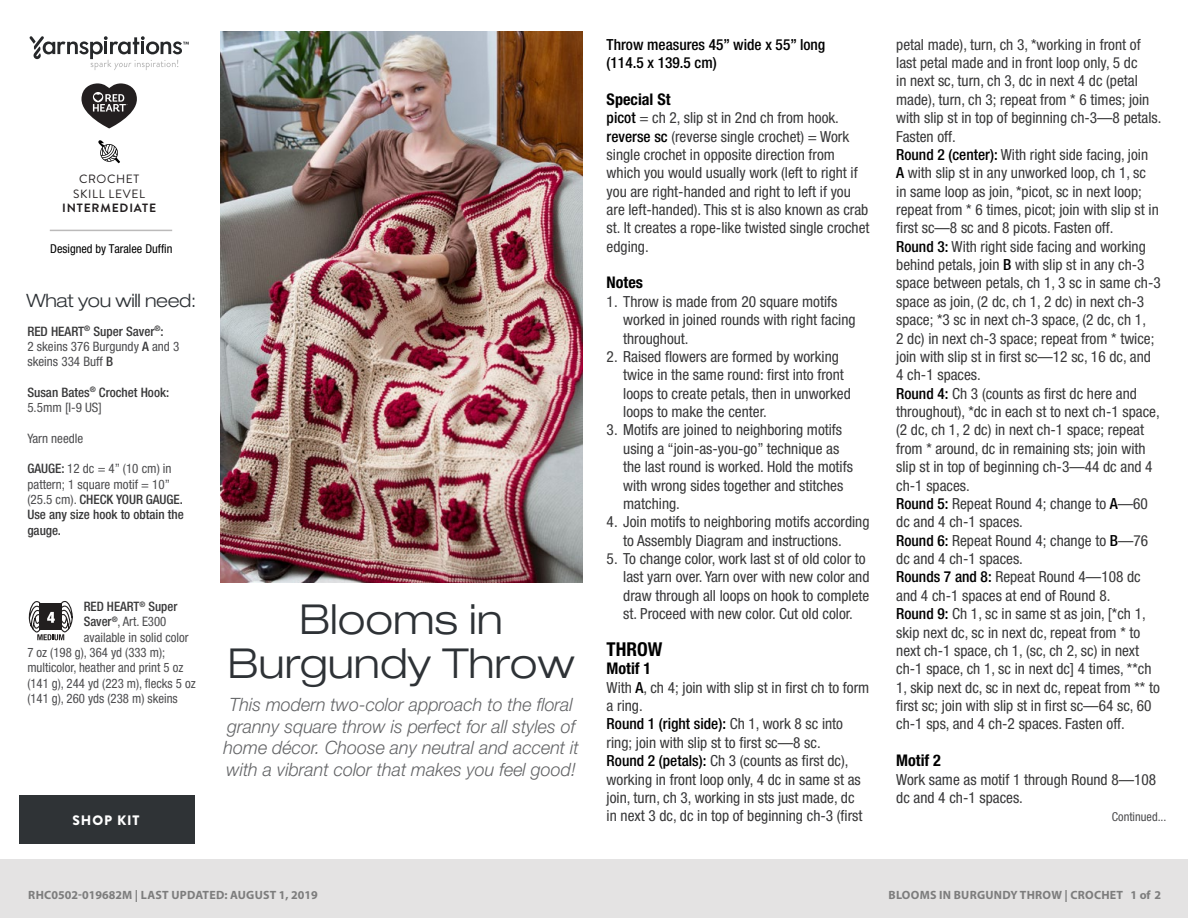
<style>
.page{position:relative;width:1188px;height:918px;background:#fff}
.page>*{position:absolute;margin:0;border:0;box-sizing:border-box;transform-origin:0 0}
.t1{font:300 expanded 41.4px/44.4px "Helvetica Neue LT Std";color:#2e3236;text-align:center}
.t2{font:700 condensed 19.2px "Helvetica Neue LT Std";color:#000}
.t3{font:italic 300 18.3px/21.5px "Helvetica Neue LT Std";color:#636466;text-align:center}
.t4{font:300 expanded 18.3px "Helvetica Neue LT Std";letter-spacing:-.02em;color:#2e3236}
.t5{font:700 condensed 16.05px "Helvetica Neue LT Std";color:#000}
.t6{font:condensed 15.3px/18.3px "Helvetica Neue LT Std";color:#383839}
.t7{font:500 condensed 15.3px/18.3px "Helvetica Neue LT Std";color:#000}
.t8{font:900 13.65px "Brandon Grotesque";letter-spacing:.065em;color:#fff}
.t9{font:condensed 13.05px/15.3px "Helvetica Neue LT Std";color:#4d4d4f}
.t10{font:500 condensed 13.05px/15.3px "Helvetica Neue LT Std";color:#383839}
.t11{font:condensed 12.3px "Helvetica Neue LT Std";color:#000}
.t12{font:condensed 12.3px "Helvetica Neue LT Std";color:#4d4d4f}
.t13{font:700 12px "Myriad Pro";letter-spacing:.02em;color:#7d7d7d}
.Skill_Level{font:12px "Brandon Grotesque";letter-spacing:.05em;color:#231f20}
.Skill_Level-2{font:700 12px "Brandon Grotesque";letter-spacing:.07em;color:#231f20}
.t14{font:9.9px "Helvetica LT Std";letter-spacing:.02em;color:#000}
.s1{font-weight:500;color:#383839}
.s2{font-weight:400;color:#4d4d4f}
.s3{font-weight:500;color:#000}
.s4{font-weight:500;font-size:13.8px}
</style>
<div class="page">
<img style="left:221px;top:31px;width:361px;height:551px">
<svg style="left:28px;top:601px;width:45px;height:39px"></svg>
<div style="left:0;top:860px;width:1188px;height:58px;background:#e4e3e3"></div>
<svg style="left:98px;top:140px;width:22px;height:23px"></svg>
<svg style="left:30px;top:36px;width:159px;height:34px"></svg>
<svg style="left:81px;top:83px;width:56px;height:45px"></svg>
<hr style="left:50px;top:230px;width:122px;height:1px;background:#bbbaba">
<div style="left:19px;top:795px;width:175px;height:48px;background:#2f3336"></div>
<p class="Skill_Level" style="left:79px;top:171px;width:62px">CROCHET</p>
<p class="Skill_Level" style="left:73px;top:185px;width:73px">SKILL LEVEL</p>
<p class="Skill_Level-2" style="left:62px;top:200px;width:96px">INTERMEDIATE</p>
<p class="t11" style="left:50px;top:241px;width:124px">Designed by Taralee Duffin</p>
<p class="t4" style="left:27px;top:290px;width:171px">What you will need:</p>
<p class="t9" style="left:27px;top:323px;width:154px"><span class="s1">RED HEART</span><sup>®</sup> <span class="s1">Super Saver</span><sup>®</sup><span class="s1">:<br></span>2 skeins 376 Burgundy <span class="s1">A</span> and 3 skeins 334 Buff <span class="s1">B</span></p>
<p class="t10" style="left:27px;top:384px;width:143px">Susan Bates<sup>®</sup> Crochet Hook:<br><span class="s2">5.5mm [I-9 US]</span></p>
<p class="t9" style="left:27px;top:430px;width:58px">Yarn needle</p>
<p class="t9" style="left:27px;top:461px;width:157px"><span class="s1">GAUGE:</span> 12 dc = 4” (10 cm) in pattern; 1 square motif = 10” (25.5 cm). <span class="s1">CHECK YOUR GAUGE.</span></p>
<p class="t10" style="left:27px;top:507px;width:158px">Use any size hook to obtain the gauge.</p>
<p class="t10" style="left:84px;top:599px;width:95px">RED HEART<sup>®</sup> Super</p>
<p class="t9" style="left:84px;top:614px;width:84px"><span class="s1">Saver</span><sup>®</sup>, Art. E300</p>
<p class="t9" style="left:84px;top:629px;width:106px">available in solid color</p>
<p class="t9" style="left:27px;top:645px;width:139px">7 oz (198 g), 364 yd (333 m);</p>
<p class="t9" style="left:27px;top:660px;width:157px">multicolor, heather and print 5 oz</p>
<p class="t9" style="left:27px;top:675px;width:170px">(141 g), 244 yd (223 m), flecks 5 oz</p>
<p class="t9" style="left:27px;top:691px;width:152px">(141 g), 260 yds (238 m) skeins</p>
<p class="t8" style="left:72px;top:810px;width:69px">SHOP KIT</p>
<p class="t1" style="left:228px;top:597px;width:348px">Blooms in<br>Burgundy Throw</p>
<p class="t3" style="left:224px;top:694px;width:357px">This modern two-color approach to the floral granny square throw is perfect for all styles of home décor. Choose any neutral and accent it with a vibrant color that makes you feel good!</p>
<p class="t7" style="left:607px;top:35px;width:220px">Throw measures 45” wide x 55” long (114.5 x 139.5 cm)</p>
<p class="t5" style="left:607px;top:89px;width:65px">Special St</p>
<p class="t6" style="left:607px;top:108px;width:264px"><span class="s3">picot</span> = ch 2, slip st in 2nd ch from hook. <span class="s3">reverse sc</span> (reverse single crochet) = Work single crochet in opposite direction from which you would usually work (left to right if you are right-handed and right to left if you are left-handed). This st is also known as crab st. It creates a rope-like twisted single crochet edging.</p>
<p class="t5" style="left:607px;top:273px;width:38px">Notes</p>
<p class="t6" style="left:623px;top:292px;width:234px;text-indent:-17px">1. Throw is made from 20 square motifs worked in joined rounds with right facing throughout.</p>
<p class="t6" style="left:623px;top:347px;width:229px;text-indent:-17px">2. Raised flowers are formed by working twice in the same round: first into front loops to create petals, then in unworked loops to make the center.</p>
<p class="t6" style="left:623px;top:421px;width:231px;text-indent:-17px">3. Motifs are joined to neighboring motifs using a “join-as-you-go” technique as the last round is worked. Hold the motifs with wrong sides together and stitches matching.</p>
<p class="t6" style="left:623px;top:513px;width:248px;text-indent:-17px">4. Join motifs to neighboring motifs according to Assembly Diagram and instructions.</p>
<p class="t6" style="left:623px;top:549px;width:248px;text-indent:-17px">5. To change color, work last st of old color to last yarn over. Yarn over with new color and draw through all loops on hook to complete st. Proceed with new color. Cut old color.</p>
<p class="t2" style="left:607px;top:637px;width:57px">THROW</p>
<p class="t5" style="left:607px;top:659px;width:46px">Motif 1</p>
<p class="t6" style="left:607px;top:678px;width:264px">With <span class="s3">A</span>, ch 4; join with slip st in first ch to form a ring.<br><span class="s3">Round 1 (right side):</span> Ch 1, work 8 sc into ring; join with slip st to first sc—8 sc.<br><span class="s3">Round 2 (petals):</span> Ch 3 (counts as first dc), working in front loop only, 4 dc in same st as join, turn, ch 3, working in sts just made, dc<br>in next 3 dc, dc in top of beginning ch-3 (first</p>
<p class="t6" style="left:896px;top:35px;width:267px">petal made), turn, ch 3, *working in front of last petal made and in front loop only, 5 dc<br>in next sc, turn, ch 3, dc in next 4 dc (petal made), turn, ch 3; repeat from * 6 times; join with slip st in top of beginning ch-3—8 petals.<br>Fasten off.<br><span class="s3">Round 2 (center):</span> With right side facing, join<br><span class="s3">A</span> with slip st in any unworked loop, ch 1, sc<br>in same loop as join, *picot, sc in next loop; repeat from * 6 times, picot; join with slip st in first sc—8 sc and 8 picots. Fasten off.<br><span class="s3">Round 3:</span> With right side facing and working behind petals, join <span class="s3">B</span> with slip st in any ch-3 space between petals, ch 1, 3 sc in same ch-3 space as join, (2 dc, ch 1, 2 dc) in next ch-3 space; *3 sc in next ch-3 space, (2 dc, ch 1,<br>2 dc) in next ch-3 space; repeat from * twice; join with slip st in first sc—12 sc, 16 dc, and 4 ch-1 spaces.<br><span class="s3">Round 4:</span> Ch 3 (counts as first dc here and throughout), *dc in each st to next ch-1 space, (2 dc, ch 1, 2 dc) in next ch-1 space; repeat from * around, dc in remaining sts; join with slip st in top of beginning ch-3—44 dc and 4 ch-1 spaces.<br><span class="s3">Round 5:</span> Repeat Round 4; change to <span class="s3">A</span>—60 dc and 4 ch-1 spaces.<br><span class="s3">Round 6:</span> Repeat Round 4; change to <span class="s3">B</span>—76 dc and 4 ch-1 spaces.<br><span class="s3">Rounds 7 and 8:</span> Repeat Round 4—108 dc and 4 ch-1 spaces at end of Round 8.<br><span class="s3">Round 9:</span> Ch 1, sc in same st as join, [*ch 1, skip next dc, sc in next dc, repeat from * to next ch-1 space, ch 1, (sc, ch 2, sc) in next ch-1 space, ch 1, sc in next dc] 4 times, **ch 1, skip next dc, sc in next dc, repeat from ** to first sc; join with slip st in first sc—64 sc, 60 ch-1 sps, and 4 ch-2 spaces. Fasten off.</p>
<p class="t5" style="left:896px;top:751px;width:46px">Motif 2</p>
<p class="t6" style="left:896px;top:770px;width:262px">Work same as motif 1 through Round 8—108 dc and 4 ch-1 spaces.</p>
<p class="t12" style="left:1112px;top:810px;width:56px">Continued...</p>
<p class="t14" style="left:27px;top:893px;width:98px">©2014 Coats &amp; Clark</p>
<p class="t12" style="left:1107px;top:888px;width:56px">Page <span class="s4">1</span> of <span class="s4">2</span></p>
<p class="t13" style="left:28px;top:887px;width:291px">RHC0502-019682M | LAST UPDATED: AUGUST 1, 2019</p>
<p class="t13" style="left:889px;top:887px;width:274px">BLOOMS IN BURGUNDY THROW | CROCHET 1 of 2</p>
</div>
